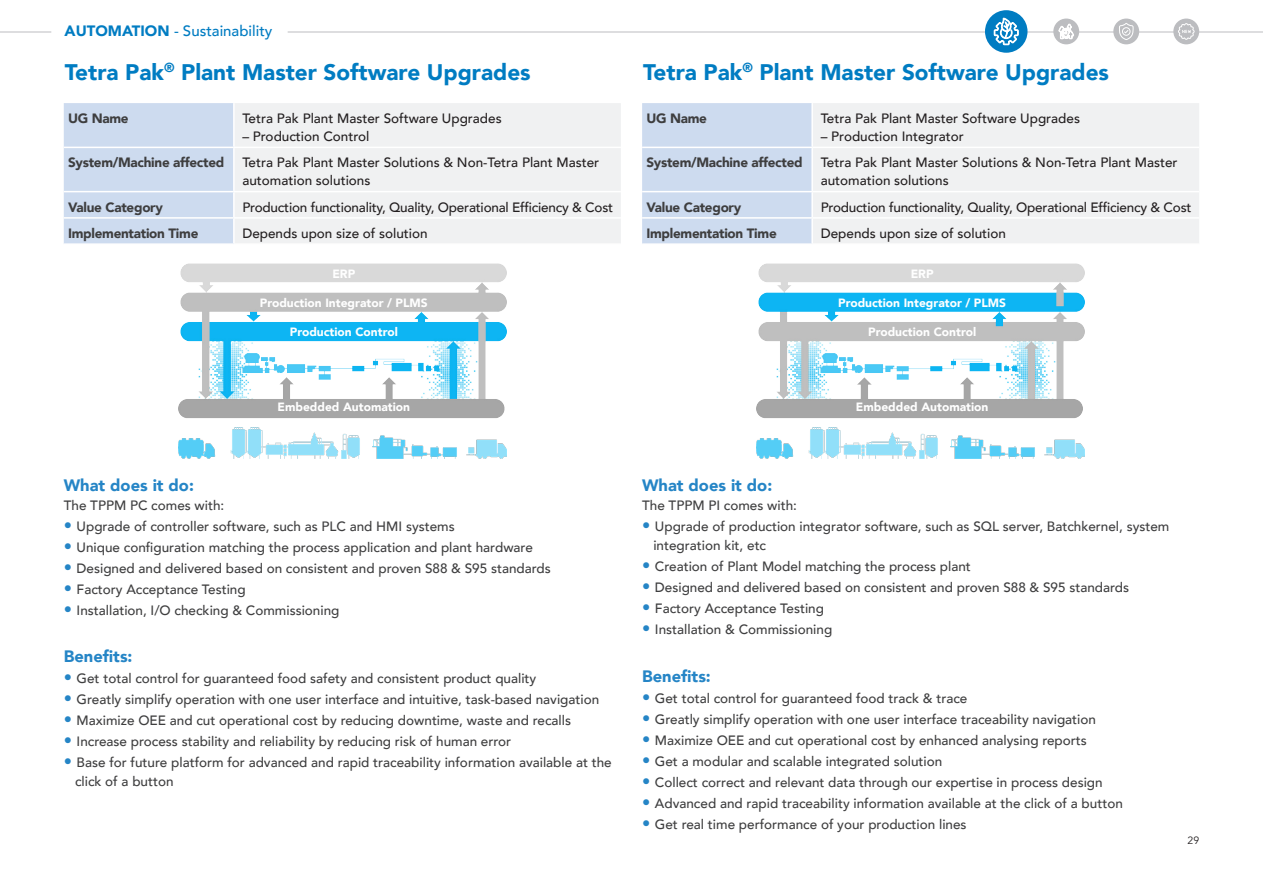
<style>
.page{position:relative;width:1263px;height:893px;background:#fff}
.page>*{position:absolute;margin:0;border:0;box-sizing:border-box;transform-origin:0 0}
.t1{font:900 22.5px "Avenir";color:#007cc2}
.t2{font:900 16.5px "Avenir";color:#2585c6}
.t3{font:500 15px "Avenir";color:#007cc2}
.t4{font:500 13.5px/18.8px "Avenir";color:#3e3e3f}
.t5{font:500 13.5px/18px "Avenir";color:#231f20}
.t6{font:900 13.5px "Avenir";letter-spacing:-.02em;color:#3e3e3f}
.t7{font:900 12px "Avenir";color:#fff}
.t8{font:10.5px "Avenir";color:#231f20}
.s1{font-weight:900}
.s2{font-weight:900;font-size:16.5px;color:#2585c6}
</style>
<div class="page">
<hr style="left:288px;top:32px;width:975px;height:1px;background:#bcbdc0">
<hr style="left:0;top:32px;width:51px;height:1px;background:#bcbdc0">
<div style="left:1053px;top:19px;width:26px;height:25px;background:#bcbdc0;border-radius:50%"></div>
<svg style="left:1059px;top:24px;width:15px;height:15px"></svg>
<div style="left:1113px;top:19px;width:26px;height:25px;background:#bcbdc0;border-radius:50%"></div>
<svg style="left:1119px;top:23px;width:15px;height:17px"></svg>
<div style="left:1173px;top:19px;width:26px;height:25px;background:#bcbdc0;border-radius:50%"></div>
<svg style="left:1178px;top:23px;width:17px;height:17px"></svg>
<div style="left:985px;top:10px;width:42px;height:43px;background:#007cc2;border-radius:50%"></div>
<svg style="left:994px;top:11px;width:25px;height:34px"></svg>
<img style="left:178px;top:263px;width:328px;height:155px">
<img style="left:178px;top:427px;width:328px;height:32px">
<img style="left:757px;top:263px;width:327px;height:155px">
<img style="left:757px;top:427px;width:327px;height:32px">
<div style="left:64px;top:103px;width:169px;height:140px;background:#cddbef"></div>
<div style="left:235px;top:103px;width:386px;height:140px;background:#f0f1f2"></div>
<hr style="left:64px;top:147px;width:170px;height:1px;background:#fff">
<hr style="left:234px;top:147px;width:387px;height:1px;background:#fff">
<hr style="left:64px;top:191px;width:170px;height:1px;background:#fff">
<hr style="left:234px;top:191px;width:387px;height:1px;background:#fff">
<hr style="left:64px;top:217px;width:170px;height:2px;background:#fff">
<hr style="left:234px;top:217px;width:387px;height:2px;background:#fff">
<div style="left:642px;top:103px;width:169px;height:140px;background:#cddbef"></div>
<div style="left:813px;top:103px;width:386px;height:140px;background:#f0f1f2"></div>
<hr style="left:642px;top:147px;width:170px;height:1px;background:#fff">
<hr style="left:812px;top:147px;width:387px;height:1px;background:#fff">
<hr style="left:642px;top:191px;width:170px;height:1px;background:#fff">
<hr style="left:812px;top:191px;width:387px;height:1px;background:#fff">
<hr style="left:642px;top:217px;width:170px;height:2px;background:#fff">
<hr style="left:812px;top:217px;width:387px;height:2px;background:#fff">
<p class="t3" style="left:65px;top:17px;width:209px"><span class="s1">AUTOMATION</span> - Sustainability</p>
<p class="t1" style="left:65px;top:52px;width:467px">Tetra Pak<sup>®</sup> Plant Master Software Upgrades</p>
<p class="t1" style="left:643px;top:52px;width:467px">Tetra Pak<sup>®</sup> Plant Master Software Upgrades</p>
<p class="t6" style="left:68px;top:107px;width:62px">UG Name</p>
<p class="t5" style="left:242px;top:109px;width:261px">Tetra Pak Plant Master Software Upgrades</p>
<p class="t5" style="left:242px;top:127px;width:129px">– Production Control</p>
<p class="t6" style="left:68px;top:151px;width:158px">System/Machine affected</p>
<p class="t5" style="left:242px;top:153px;width:358px">Tetra Pak Plant Master Solutions &amp; Non-Tetra Plant Master automation solutions</p>
<p class="t6" style="left:68px;top:195px;width:96px">Value Category</p>
<p class="t5" style="left:242px;top:197px;width:372px">Production functionality, Quality, Operational Efficiency &amp; Cost</p>
<p class="t6" style="left:68px;top:221px;width:132px">Implementation Time</p>
<p class="t5" style="left:242px;top:223px;width:187px">Depends upon size of solution</p>
<p class="t7" style="left:332px;top:264px;width:24px">ERP</p>
<p class="t7" style="left:260px;top:293px;width:169px">Production Integrator / PLMS</p>
<p class="t7" style="left:290px;top:322px;width:109px">Production Control</p>
<p class="t7" style="left:277px;top:397px;width:134px">Embedded Automation</p>
<p class="t2" style="left:64px;top:471px;width:132px">What does it do:</p>
<p class="t4" style="left:64px;top:495px;width:162px">The TPPM PC comes with:</p>
<p class="t4" style="left:64px;top:516px;width:392px"><span class="s2">•</span> Upgrade of controller software, such as PLC and HMI systems</p>
<p class="t4" style="left:64px;top:537px;width:471px"><span class="s2">•</span> Unique configuration matching the process application and plant hardware</p>
<p class="t4" style="left:64px;top:558px;width:488px"><span class="s2">•</span> Designed and delivered based on consistent and proven S88 &amp; S95 standards</p>
<p class="t4" style="left:64px;top:579px;width:183px"><span class="s2">•</span> Factory Acceptance Testing</p>
<p class="t4" style="left:64px;top:600px;width:277px"><span class="s2">•</span> Installation, I/O checking &amp; Commissioning</p>
<p class="t2" style="left:64px;top:642px;width:70px">Benefits:</p>
<p class="t4" style="left:64px;top:668px;width:474px"><span class="s2">•</span> Get total control for guaranteed food safety and consistent product quality</p>
<p class="t4" style="left:64px;top:689px;width:537px"><span class="s2">•</span> Greatly simplify operation with one user interface and intuitive, task-based navigation</p>
<p class="t4" style="left:64px;top:710px;width:509px"><span class="s2">•</span> Maximize OEE and cut operational cost by reducing downtime, waste and recalls</p>
<p class="t4" style="left:64px;top:731px;width:449px"><span class="s2">•</span> Increase process stability and reliability by reducing risk of human error</p>
<p class="t4" style="left:75px;top:752px;width:538px;text-indent:-11px"><span class="s2">•</span> Base for future platform for advanced and rapid traceability information available at the click of a button</p>
<p class="t6" style="left:646px;top:107px;width:62px">UG Name</p>
<p class="t5" style="left:821px;top:109px;width:261px">Tetra Pak Plant Master Software Upgrades</p>
<p class="t5" style="left:821px;top:127px;width:145px">– Production Integrator</p>
<p class="t6" style="left:646px;top:151px;width:158px">System/Machine affected</p>
<p class="t5" style="left:821px;top:153px;width:358px">Tetra Pak Plant Master Solutions &amp; Non-Tetra Plant Master automation solutions</p>
<p class="t6" style="left:646px;top:195px;width:96px">Value Category</p>
<p class="t5" style="left:821px;top:197px;width:372px">Production functionality, Quality, Operational Efficiency &amp; Cost</p>
<p class="t6" style="left:646px;top:221px;width:132px">Implementation Time</p>
<p class="t5" style="left:821px;top:223px;width:187px">Depends upon size of solution</p>
<p class="t7" style="left:911px;top:264px;width:24px">ERP</p>
<p class="t7" style="left:838px;top:293px;width:169px">Production Integrator / PLMS</p>
<p class="t7" style="left:868px;top:322px;width:109px">Production Control</p>
<p class="t7" style="left:856px;top:397px;width:134px">Embedded Automation</p>
<p class="t2" style="left:642px;top:471px;width:132px">What does it do:</p>
<p class="t4" style="left:642px;top:495px;width:156px">The TPPM PI comes with:</p>
<p class="t4" style="left:653px;top:516px;width:517px;text-indent:-11px"><span class="s2">•</span> Upgrade of production integrator software, such as SQL server, Batchkernel, system integration kit, etc</p>
<p class="t4" style="left:642px;top:556px;width:330px"><span class="s2">•</span> Creation of Plant Model matching the process plant</p>
<p class="t4" style="left:642px;top:577px;width:488px"><span class="s2">•</span> Designed and delivered based on consistent and proven S88 &amp; S95 standards</p>
<p class="t4" style="left:642px;top:598px;width:183px"><span class="s2">•</span> Factory Acceptance Testing</p>
<p class="t4" style="left:642px;top:619px;width:192px"><span class="s2">•</span> Installation &amp; Commissioning</p>
<p class="t2" style="left:642px;top:662px;width:70px">Benefits:</p>
<p class="t4" style="left:642px;top:688px;width:327px"><span class="s2">•</span> Get total control for guaranteed food track &amp; trace</p>
<p class="t4" style="left:642px;top:709px;width:455px"><span class="s2">•</span> Greatly simplify operation with one user interface traceability navigation</p>
<p class="t4" style="left:642px;top:730px;width:446px"><span class="s2">•</span> Maximize OEE and cut operational cost by enhanced analysing reports</p>
<p class="t4" style="left:642px;top:751px;width:302px"><span class="s2">•</span> Get a modular and scalable integrated solution</p>
<p class="t4" style="left:642px;top:772px;width:462px"><span class="s2">•</span> Collect correct and relevant data through our expertise in process design</p>
<p class="t4" style="left:642px;top:793px;width:482px"><span class="s2">•</span> Advanced and rapid traceability information available at the click of a button</p>
<p class="t4" style="left:642px;top:814px;width:326px"><span class="s2">•</span> Get real time performance of your production lines</p>
<p class="t8" style="left:1187px;top:834px;width:13px">29</p>
</div>
